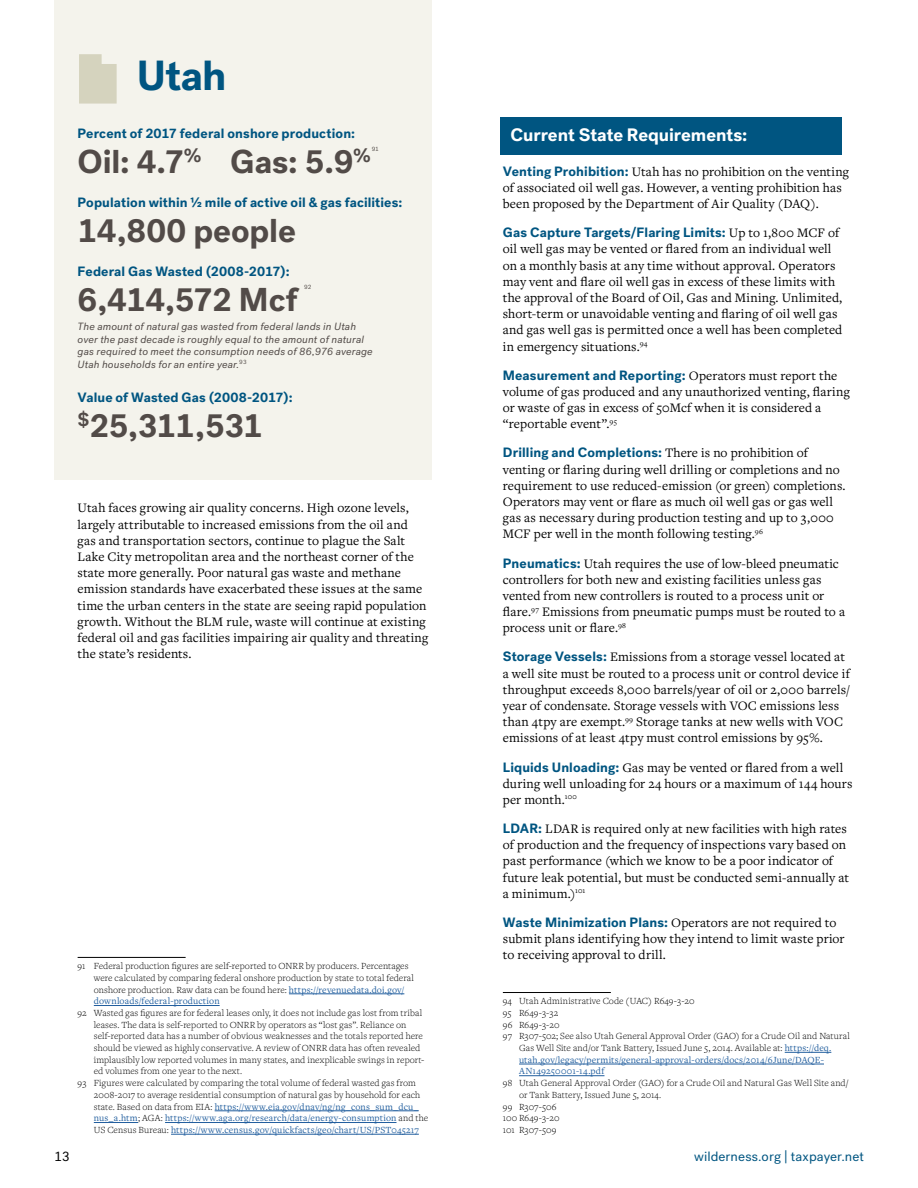
<style>
.page{position:relative;width:918px;height:1188px;background:#fff}
.page>*{position:absolute;margin:0;border:0;box-sizing:border-box;transform-origin:0 0}
.t1{font:700 42px "Post Grotesk";color:#005581}
.t2{font:700 33px "Post Grotesk";letter-spacing:-.005em;color:#524b48}
.t3{font:700 18px "Post Grotesk";letter-spacing:-.005em;color:#fff}
.t4{font:13.5px/16.2px "Freight Text Pro";letter-spacing:.005em;color:#000}
.t5{font:700 13.5px "Post Grotesk";letter-spacing:.01em;color:#005581}
.t6{font:13.5px "Post Grotesk";letter-spacing:.01em;color:#005581}
.t7{font:13.5px "Post Grotesk";color:#000}
.t8{font:italic 10.5px/12.6px "Post Grotesk";letter-spacing:.015em;color:#524b48}
.t9{font:300 9.75px/11.7px "Freight Text Pro";letter-spacing:.01em;color:#000}
.t10{font:9.75px "Freight Text Pro";letter-spacing:.02em;color:#215e9e}
.t11{font:6.15px "Post Grotesk";color:#524b48}
.s1{font-weight:400;color:#215e9e}
.s2{font-weight:300;color:#000}
.s3{font-family:"Post Grotesk";font-weight:700;color:#005581}
.s4{font-family:"Freight Text Pro";font-weight:400;color:#000}
</style>
<div class="page">
<div style="left:54px;top:0;width:378px;height:479px;background:#f4f3ec"></div>
<div style="left:500px;top:118px;width:342px;height:37px;background:#005581"></div>
<hr style="left:78px;top:957px;width:108px;height:1px;background:#000">
<hr style="left:289px;top:994px;width:115px;height:1px;background:#215e9e">
<hr style="left:94px;top:1005px;width:126px;height:1px;background:#215e9e">
<hr style="left:215px;top:1111px;width:204px;height:1px;background:#215e9e">
<hr style="left:94px;top:1122px;width:44px;height:1px;background:#215e9e">
<hr style="left:165px;top:1122px;width:232px;height:1px;background:#215e9e">
<hr style="left:171px;top:1134px;width:248px;height:1px;background:#215e9e">
<hr style="left:503px;top:992px;width:108px;height:1px;background:#000">
<hr style="left:785px;top:1052px;width:46px;height:1px;background:#215e9e">
<hr style="left:519px;top:1064px;width:305px;height:1px;background:#215e9e">
<hr style="left:519px;top:1075px;width:85px;height:1px;background:#215e9e">
<svg style="left:79px;top:54px;width:38px;height:50px;background:#d8d6c2"></svg>
<h1 class="t1" style="left:137px;top:49px;width:91px">Utah</h1>
<p class="t5" style="left:78px;top:125px;width:279px">Percent of 2017 federal onshore production:</p>
<h2 class="t2" style="left:78px;top:140px;width:295px">Oil: 4.7<sup>%</sup> Gas: 5.9<sup>%</sup></h2>
<p class="t11" style="left:372px;top:145px;width:9px">91</p>
<p class="t5" style="left:78px;top:194px;width:326px">Population within ½ mile of active oil &amp; gas facilities:</p>
<h2 class="t2" style="left:78px;top:209px;width:220px">14,800 people</h2>
<p class="t5" style="left:78px;top:263px;width:214px">Federal Gas Wasted (2008-2017):</p>
<h2 class="t2" style="left:78px;top:278px;width:222px">6,414,572 Mcf</h2>
<p class="t11" style="left:304px;top:283px;width:9px">92</p>
<p class="t8" style="left:78px;top:320px;width:297px">The amount of natural gas wasted from federal lands in Utah over the past decade is roughly equal to the amount of natural gas required to meet the consumption needs of 86,976 average Utah households for an entire year.<sup>93</sup></p>
<p class="t5" style="left:78px;top:389px;width:217px">Value of Wasted Gas (2008-2017):</p>
<h2 class="t2" style="left:78px;top:404px;width:187px"><sup>$</sup>25,311,531</h2>
<p class="t4" style="left:78px;top:499px;width:352px">Utah faces growing air quality concerns. High ozone levels, largely attributable to increased emissions from the oil and gas and transportation sectors, continue to plague the Salt Lake City metropolitan area and the northeast corner of the state more generally. Poor natural gas waste and methane emission standards have exacerbated these issues at the same time the urban centers in the state are seeing rapid population growth. Without the BLM rule, waste will continue at existing federal oil and gas facilities impairing air quality and threating the state’s residents.</p>
<p class="t9" style="left:94px;top:960px;width:322px;text-indent:-16px">91 Federal production figures are self-reported to ONRR by producers. Percentages were calculated by comparing federal onshore production by state to total federal onshore production. Raw data can be found here: <span class="s1">https://revenuedata.doi.gov/ downloads/federal-production</span></p>
<p class="t9" style="left:78px;top:1007px;width:346px">92 Wasted gas figures are for federal leases only, it does not include gas lost from tribal</p>
<p class="t9" style="left:94px;top:1018px;width:314px">leases. The data is self-reported to ONRR by operators as “lost gas”. Reliance on</p>
<p class="t9" style="left:94px;top:1030px;width:331px">self-reported data has a number of obvious weaknesses and the totals reported here</p>
<p class="t9" style="left:94px;top:1042px;width:328px">should be viewed as highly conservative. A review of ONRR data has often revealed</p>
<p class="t9" style="left:94px;top:1053px;width:332px">implausibly low reported volumes in many states, and inexplicable swings in report-</p>
<p class="t9" style="left:94px;top:1065px;width:150px">ed volumes from one year to the next.</p>
<p class="t9" style="left:78px;top:1077px;width:340px">93 Figures were calculated by comparing the total volume of federal wasted gas from</p>
<p class="t9" style="left:94px;top:1089px;width:328px">2008-2017 to average residential consumption of natural gas by household for each</p>
<p class="t10" style="left:94px;top:1100px;width:326px"><span class="s2">state. Based on data from EIA:</span> https://www.eia.gov/dnav/ng/ng_cons_sum_dcu_</p>
<p class="t10" style="left:94px;top:1112px;width:336px">nus_a.htm<span class="s2">; AGA:</span> https://www.aga.org/research/data/energy-consumption <span class="s2">and the</span></p>
<p class="t10" style="left:94px;top:1123px;width:327px"><span class="s2">US Census Bureau:</span> https://www.census.gov/quickfacts/geo/chart/US/PST045217</p>
<h3 class="t3" style="left:511px;top:124px;width:238px">Current State Requirements:</h3>
<p class="t4" style="left:503px;top:163px;width:348px"><span class="s3">Venting Prohibition:</span> Utah has no prohibition on the venting of associated oil well gas. However, a venting prohibition has been proposed by the Department of Air Quality (DAQ).</p>
<p class="t5" style="left:503px;top:224px;width:338px">Gas Capture Targets/Flaring Limits: <span class="s4">Up to 1,800 MCF of</span></p>
<p class="t4" style="left:503px;top:241px;width:341px">oil well gas may be vented or flared from an individual well on a monthly basis at any time without approval. Operators may vent and flare oil well gas in excess of these limits with the approval of the Board of Oil, Gas and Mining. Unlimited, short-term or unavoidable venting and flaring of oil well gas and gas well gas is permitted once a well has been completed in emergency situations.<sup>94</sup></p>
<p class="t5" style="left:503px;top:366px;width:336px">Measurement and Reporting: <span class="s4">Operators must report the</span></p>
<p class="t4" style="left:503px;top:383px;width:348px">volume of gas produced and any unauthorized venting, flaring or waste of gas in excess of 50Mcf when it is considered a “reportable event”.<sup>95</sup></p>
<p class="t5" style="left:503px;top:444px;width:307px">Drilling and Completions: <span class="s4">There is no prohibition of</span></p>
<p class="t4" style="left:503px;top:461px;width:344px">venting or flaring during well drilling or completions and no requirement to use reduced-emission (or green) completions.<br>Operators may vent or flare as much oil well gas or gas well gas as necessary during production testing and up to 3,000<br>MCF per well in the month following testing.<sup>96</sup></p>
<p class="t4" style="left:503px;top:555px;width:344px"><span class="s3">Pneumatics:</span> Utah requires the use of low-bleed pneumatic controllers for both new and existing facilities unless gas vented from new controllers is routed to a process unit or flare.<sup>97</sup> Emissions from pneumatic pumps must be routed to a process unit or flare.<sup>98</sup></p>
<p class="t4" style="left:503px;top:649px;width:349px"><span class="s3">Storage Vessels:</span> Emissions from a storage vessel located at a well site must be routed to a process unit or control device if throughput exceeds 8,000 barrels/year of oil or 2,000 barrels/ year of condensate. Storage vessels with VOC emissions less than 4tpy are exempt.<sup>99</sup> Storage tanks at new wells with VOC emissions of at least 4tpy must control emissions by 95%.</p>
<p class="t4" style="left:503px;top:759px;width:351px"><span class="s3">Liquids Unloading:</span> Gas may be vented or flared from a well during well unloading for 24 hours or a maximum of 144 hours per month.<sup>100</sup></p>
<p class="t4" style="left:503px;top:820px;width:348px"><span class="s3">LDAR:</span> LDAR is required only at new facilities with high rates of production and the frequency of inspections vary based on past performance (which we know to be a poor indicator of future leak potential, but must be conducted semi-annually at a minimum.)<sup>101</sup></p>
<p class="t4" style="left:503px;top:914px;width:343px"><span class="s3">Waste Minimization Plans:</span> Operators are not required to submit plans identifying how they intend to limit waste prior to receiving approval to drill.</p>
<p class="t9" style="left:503px;top:995px;width:193px">94 Utah Administrative Code (UAC) R649-3-20</p>
<p class="t9" style="left:503px;top:1007px;width:57px">95 R649-3-32</p>
<p class="t9" style="left:503px;top:1018px;width:58px">96 R649-3-20</p>
<p class="t9" style="left:503px;top:1030px;width:349px">97 R307-502; See also Utah General Approval Order (GAO) for a Crude Oil and Natural</p>
<p class="t9" style="left:519px;top:1042px;width:314px">Gas Well Site and/or Tank Battery, Issued June 5, 2014. Available at: <span class="s1">https://deq.</span></p>
<p class="t10" style="left:519px;top:1053px;width:306px">utah.gov/legacy/permits/general-approval-orders/docs/2014/6June/DAQE-</p>
<p class="t10" style="left:519px;top:1065px;width:87px">AN149250001-14.pdf</p>
<p class="t9" style="left:503px;top:1077px;width:347px">98 Utah General Approval Order (GAO) for a Crude Oil and Natural Gas Well Site and/</p>
<p class="t9" style="left:519px;top:1089px;width:144px">or Tank Battery, Issued June 5, 2014.</p>
<p class="t9" style="left:503px;top:1100px;width:55px">99 R307-506</p>
<p class="t9" style="left:503px;top:1112px;width:58px">100 R649-3-20</p>
<p class="t9" style="left:503px;top:1124px;width:55px">101 R307-509</p>
<p class="t7" style="left:54px;top:1148px;width:17px">13</p>
<p class="t6" style="left:694px;top:1148px;width:171px">wilderness.org | taxpayer.net</p>
</div>
